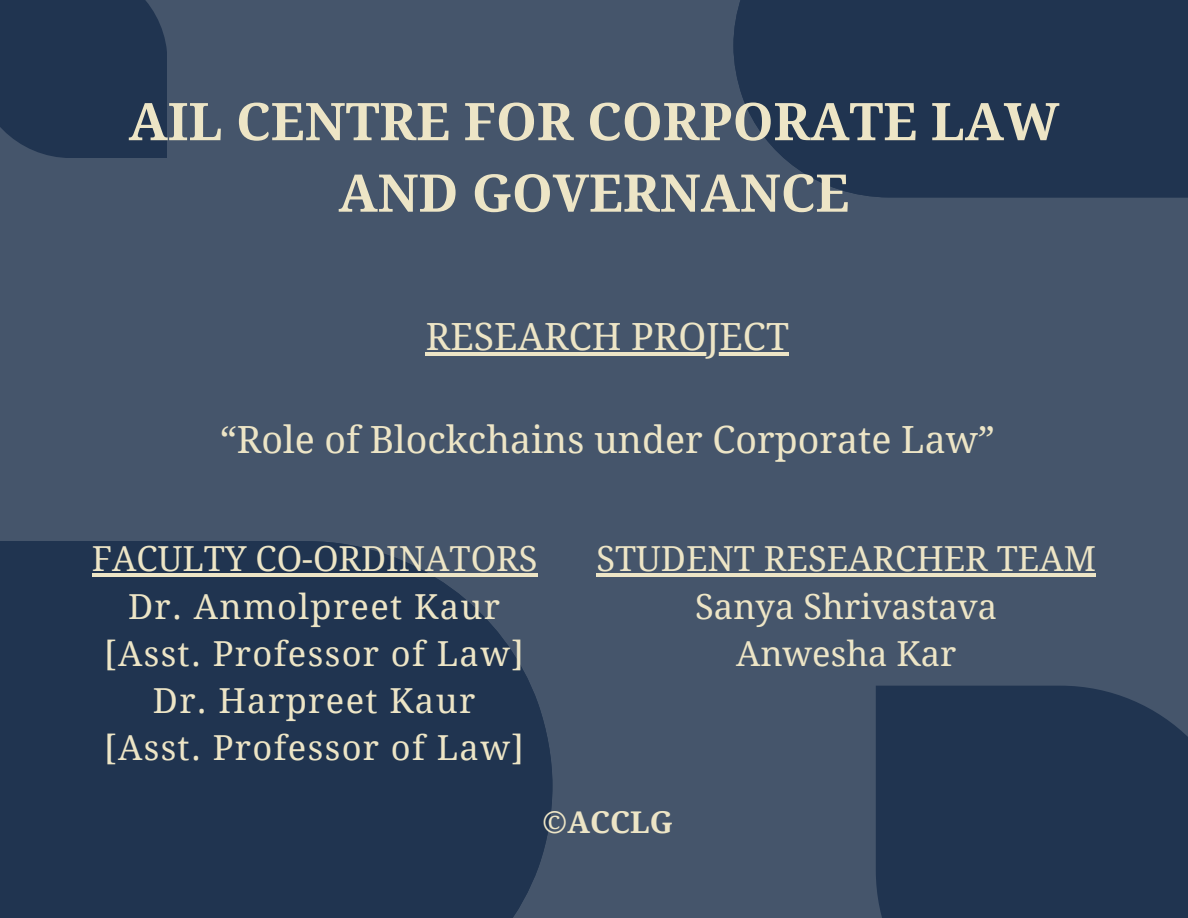
<style>
.page{position:relative;width:1188px;height:918px;background:#45556b}
.page>*{position:absolute;margin:0;border:0;box-sizing:border-box;transform-origin:0 0}
.t1{font:700 52.05px/71.6px "Droid Serif";color:#ede5c6;text-align:center}
.t2{font:37.5px "Droid Serif";color:#ede5c6}
.t3{font:34.5px/47.2px "Droid Serif";letter-spacing:.04em;color:#ede5c6;text-align:center}
.t4{font:34.5px/47.2px "Droid Serif";color:#ede5c6;text-align:center}
.t5{font:700 30px "Droid Serif";color:#ede5c6}
</style>
<div class="page">
<div style="left:0;top:541px;width:552px;height:377px;background:#203450"></div>
<div style="left:733px;top:0;width:455px;height:197px;background:#203450"></div>
<div style="left:876px;top:686px;width:312px;height:232px;background:#203450"></div>
<div style="left:0;top:0;width:167px;height:158px;background:#203450"></div>
<hr style="left:426px;top:352px;width:363px;height:3px;background:#ede5c6">
<hr style="left:596px;top:574px;width:500px;height:3px;background:#ede5c6">
<hr style="left:92px;top:574px;width:446px;height:3px;background:#ede5c6">
<p class="t1" style="left:129px;top:86px;width:932px">AIL CENTRE FOR CORPORATE LAW<br>AND GOVERNANCE</p>
<h1 class="t2" style="left:426px;top:315px;width:364px">RESEARCH PROJECT</h1>
<h2 class="t2" style="left:220px;top:419px;width:776px">“Role of Blockchains under Corporate Law”</h2>
<h3 class="t3" style="left:92px;top:536px;width:447px">FACULTY CO-ORDINATORS<br>Dr. Anmolpreet Kaur [Asst. Professor of Law]<br>Dr. Harpreet Kaur<br>[Asst. Professor of Law]</h3>
<h3 class="t4" style="left:596px;top:536px;width:501px">STUDENT RESEARCHER TEAM<br>Sanya Shrivastava<br>Anwesha Kar</h3>
<p class="t5" style="left:542px;top:805px;width:132px">©ACCLG</p>
</div>
